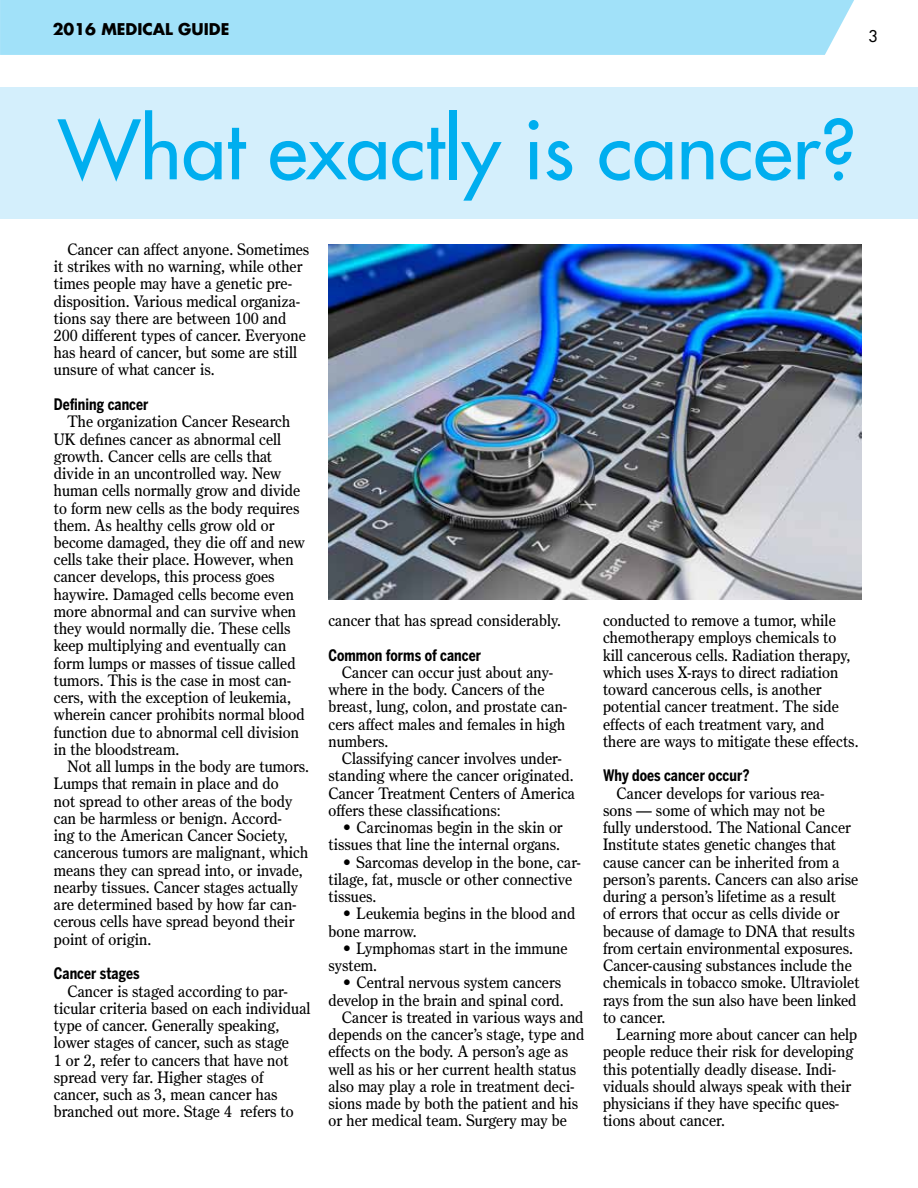
<style>
.page{position:relative;width:918px;height:1188px;background:#fff}
.page>*{position:absolute;margin:0;border:0;box-sizing:border-box;transform-origin:0 0}
.t1{font:79.65px "Futura";color:#00aeef}
.t2{font:15.75px/17.2px "Bureau Roman One";letter-spacing:.005em;color:#000}
.t3{font:700 15.75px "Benton Sans Cond";letter-spacing:.005em;color:#000;scale:.9 1}
.t4{font:700 15.75px "Futura";color:#000}
.t5{font:15.75px "Futura";color:#000}
</style>
<div class="page">
<div style="left:1px;top:0;width:853px;height:55px;background:#a1e1f9"></div>
<svg style="left:0;top:0;width:1px;height:55px"></svg>
<div style="left:1px;top:87px;width:917px;height:132px;background:#d4effc"></div>
<img style="left:328px;top:244px;width:534px;height:356px">
<p class="t4" style="left:53px;top:19px;width:178px">2016 MEDICAL GUIDE</p>
<p class="t5" style="left:869px;top:26px;width:11px">3</p>
<h1 class="t1" style="left:58px;top:100px;width:799px">What exactly is cancer?</h1>
<p class="t2" style="left:54px;top:240px;width:257px;text-indent:13px">Cancer can affect anyone. Sometimes it strikes with no warning, while other times people may have a genetic pre&shy;disposition. Various medical organiza&shy;tions say there are between 100 and 200 different types of cancer. Everyone has heard of cancer, but some are still unsure of what cancer is.</p>
<p class="t3" style="left:54px;top:394px;width:107px">Defining cancer</p>
<p class="t2" style="left:54px;top:413px;width:253px;text-indent:13px">The organization Cancer Research UK defines cancer as abnormal cell growth. Cancer cells are cells that divide in an uncontrolled way. New human cells normally grow and divide to form new cells as the body requires them. As healthy cells grow old or become damaged, they die off and new cells take their place. However, when cancer develops, this process goes haywire. Damaged cells become even more abnormal and can survive when they would normally die. These cells keep multiplying and eventually can form lumps or masses of tissue called tumors. This is the case in most can&shy;cers, with the exception of leukemia, wherein cancer prohibits normal blood function due to abnormal cell division in the bloodstream.</p>
<p class="t2" style="left:54px;top:758px;width:257px;text-indent:13px">Not all lumps in the body are tumors.<br>Lumps that remain in place and do<br>not spread to other areas of the body can be harmless or benign. Accord-<br>ing to the American Cancer Society, cancerous tumors are malignant, which means they can spread into, or invade, nearby tissues. Cancer stages actually are determined based by how far can&shy;cerous cells have spread beyond their point of origin.</p>
<p class="t3" style="left:54px;top:964px;width:97px">Cancer stages</p>
<p class="t2" style="left:54px;top:982px;width:258px;text-indent:13px">Cancer is staged according to par&shy;ticular criteria based on each individual type of cancer. Generally speaking, lower stages of cancer, such as stage<br>1 or 2, refer to cancers that have not spread very far. Higher stages of cancer, such as 3, mean cancer has branched out more. Stage 4 refers to</p>
<p class="t2" style="left:328px;top:612px;width:234px">cancer that has spread considerably.</p>
<p class="t3" style="left:328px;top:645px;width:171px">Common forms of cancer</p>
<p class="t2" style="left:328px;top:663px;width:240px;text-indent:13px">Cancer can occur just about any&shy;where in the body. Cancers of the breast, lung, colon, and prostate can&shy;cers affect males and females in high numbers.</p>
<p class="t2" style="left:328px;top:750px;width:248px;text-indent:13px">Classifying cancer involves under&shy;standing where the cancer originated.<br>Cancer Treatment Centers of America offers these classifications:</p>
<p class="t2" style="left:328px;top:818px;width:236px;text-align:right">• Carcinomas begin in the skin or tissues that line the internal organs.</p>
<p class="t2" style="left:328px;top:853px;width:254px;text-indent:13px">• Sarcomas develop in the bone, car&shy;tilage, fat, muscle or other connective tissues.</p>
<p class="t2" style="left:328px;top:905px;width:248px;text-indent:13px">• Leukemia begins in the blood and bone marrow.</p>
<p class="t2" style="left:328px;top:939px;width:241px;text-indent:13px">• Lymphomas start in the immune system.</p>
<p class="t2" style="left:342px;top:974px;width:221px">• Central nervous system cancers</p>
<p class="t2" style="left:328px;top:991px;width:237px">develop in the brain and spinal cord.</p>
<p class="t2" style="left:342px;top:1008px;width:243px">Cancer is treated in various ways and</p>
<p class="t2" style="left:328px;top:1025px;width:257px">depends on the cancer’s stage, type and</p>
<p class="t2" style="left:328px;top:1043px;width:241px">effects on the body. A person’s age as</p>
<p class="t2" style="left:328px;top:1060px;width:249px">well as his or her current health status</p>
<p class="t2" style="left:328px;top:1077px;width:247px">also may play a role in treatment deci-</p>
<p class="t2" style="left:328px;top:1094px;width:251px">sions made by both the patient and his</p>
<p class="t2" style="left:328px;top:1112px;width:240px">or her medical team. Surgery may be</p>
<p class="t2" style="left:603px;top:611px;width:257px">conducted to remove a tumor, while chemotherapy employs chemicals to kill cancerous cells. Radiation therapy, which uses X-rays to direct radiation toward cancerous cells, is another potential cancer treatment. The side effects of each treatment vary, and there are ways to mitigate these effects.</p>
<p class="t3" style="left:603px;top:766px;width:164px">Why does cancer occur?</p>
<p class="t2" style="left:603px;top:784px;width:258px;text-indent:13px">Cancer develops for various rea-<br>sons — some of which may not be<br>fully understood. The National Cancer Institute states genetic changes that cause cancer can be inherited from a person’s parents. Cancers can also arise during a person’s lifetime as a result<br>of errors that occur as cells divide or because of damage to DNA that results from certain environmental exposures.<br>Cancer-causing substances include the chemicals in tobacco smoke. Ultraviolet rays from the sun also have been linked to cancer.</p>
<p class="t2" style="left:603px;top:1025px;width:256px;text-indent:13px">Learning more about cancer can help people reduce their risk for developing this potentially deadly disease. Indi&shy;viduals should always speak with their physicians if they have specific ques&shy;tions about cancer.</p>
</div>
